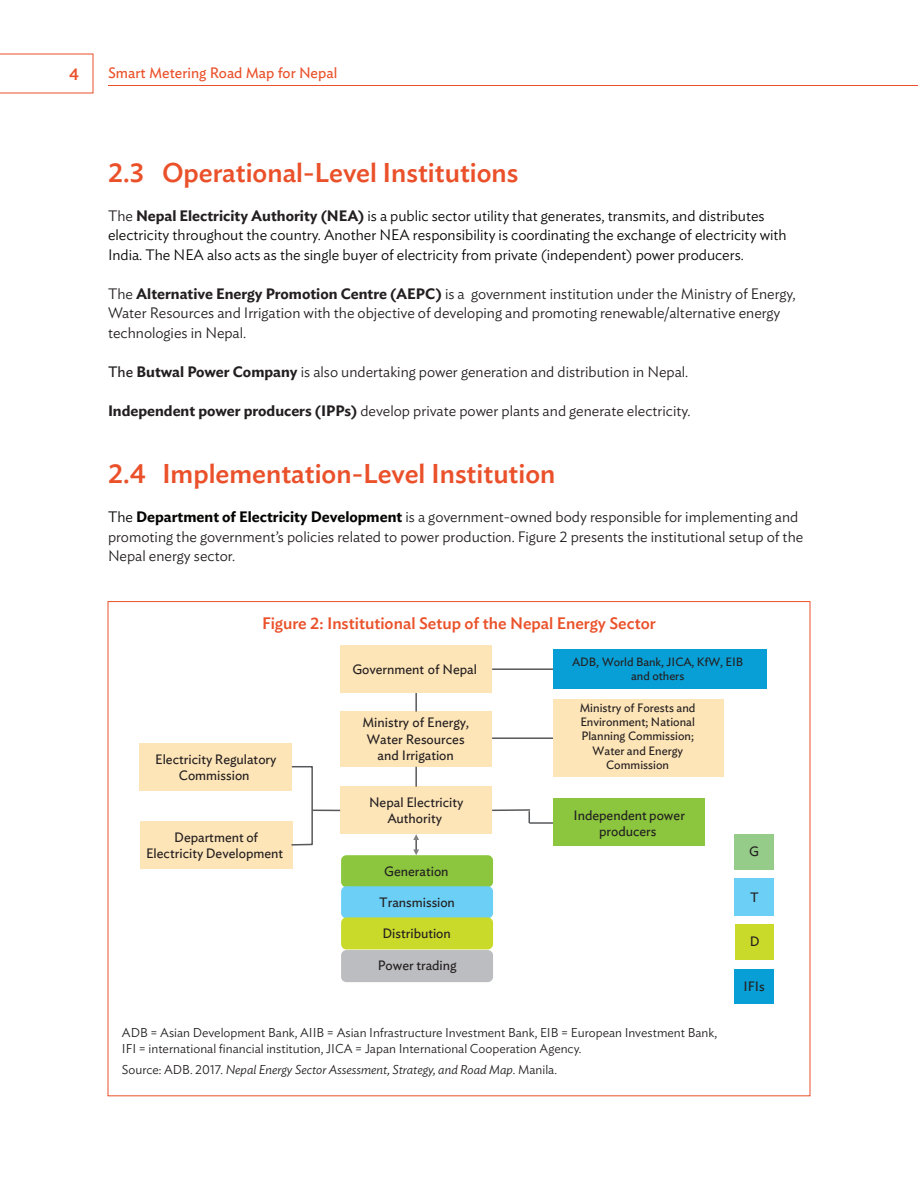
<style>
.page{position:relative;width:918px;height:1188px;background:#fff}
.page>*{position:absolute;margin:0;border:0;box-sizing:border-box;transform-origin:0 0}
.t1{font:500 27px "Ideal Sans";color:#ea512a}
.t2{font:500 16.5px "Ideal Sans";color:#ea512a}
.t3{font:300 15px/19.5px "Ideal Sans";color:#231f20}
.t4{font:300 15px/19.5px "Ideal Sans";color:#040503}
.t5{font:15px "Ideal Sans";color:#ea512a}
.t6{font:13.5px/16.2px "Ideal Sans";color:#231f20;text-align:center}
.t7{font:300 12.75px/15.3px "Ideal Sans";color:#231f20}
.t8{font:italic 300 12.75px "Ideal Sans";color:#231f20}
.t9{font:12px/14.4px "Ideal Sans";color:#231f20;text-align:center}
.t10{font:11.85px/14.2px "Ideal Sans";color:#231f20;text-align:center}
.s1{color:#231f20}
.s2{font-weight:600;color:#231f20}
.s3{font-weight:600}
.s4{font-weight:400}
.s5{color:#040503}
.s6{font-weight:600;color:#040503}
.s7{font-style:normal}
</style>
<div class="page">
<hr style="left:108px;top:85px;width:810px;height:1px;background:#ea512a">
<svg style="left:0;top:54px;width:93px;height:39px"></svg>
<div style="left:553px;top:649px;width:213px;height:40px;background:#089fd6"></div>
<div style="left:340px;top:645px;width:152px;height:48px;background:#fee5b8"></div>
<div style="left:340px;top:712px;width:152px;height:55px;background:#fee5b8"></div>
<div style="left:340px;top:787px;width:152px;height:47px;background:#fee5b8"></div>
<div style="left:341px;top:855px;width:152px;height:32px;background:#8bc63e;border-radius:5px"></div>
<div style="left:341px;top:886px;width:152px;height:32px;background:#6bcff6;border-radius:5px"></div>
<div style="left:341px;top:917px;width:152px;height:32px;background:#c9da2b;border-radius:5px"></div>
<div style="left:341px;top:950px;width:152px;height:32px;background:#bcbdc0;border-radius:5px"></div>
<div style="left:140px;top:821px;width:152px;height:48px;background:#fee5b8"></div>
<div style="left:140px;top:743px;width:152px;height:47px;background:#fee5b8"></div>
<div style="left:553px;top:799px;width:152px;height:47px;background:#8bc63e"></div>
<div style="left:553px;top:699px;width:171px;height:78px;background:#fee5b8"></div>
<div style="left:734px;top:834px;width:40px;height:36px;background:#95cc89"></div>
<div style="left:734px;top:879px;width:40px;height:37px;background:#6bcff6"></div>
<div style="left:735px;top:925px;width:39px;height:35px;background:#c9da2b"></div>
<div style="left:734px;top:969px;width:39px;height:35px;background:#089fd6"></div>
<svg style="left:313px;top:810px;width:27px;height:1px"></svg>
<div style="left:291px;top:766px;width:22px;height:80px;border:2px solid #57585a"></div>
<hr style="left:492px;top:737px;width:61px;height:2px;background:#57585a">
<hr style="left:492px;top:809px;width:38px;height:2px;background:#57585a">
<hr style="left:529px;top:822px;width:24px;height:2px;background:#57585a">
<svg style="left:415px;top:693px;width:2px;height:19px"></svg>
<hr style="left:415px;top:767px;width:2px;height:20px;background:#57585a">
<svg style="left:492px;top:668px;width:61px;height:2px"></svg>
<svg style="left:413px;top:834px;width:6px;height:21px"></svg>
<p class="t2" style="left:69px;top:62px;width:11px">4</p>
<p class="t5" style="left:108px;top:61px;width:231px">Smart Metering Road Map for Nepal</p>
<h1 class="t1" style="left:108px;top:152px;width:412px">2.3 Operational-Level Institutions</h1>
<p class="t4" style="left:108px;top:205px;width:680px"><span class="s1">The</span> <span class="s2">Nepal Electricity Authority (NEA)</span> is a public sector utility that generates, transmits, and distributes electricity throughout the country. Another NEA responsibility is coordinating the exchange of electricity with<br>India. The NEA also acts as the single buyer of electricity from private (independent) power producers.</p>
<p class="t3" style="left:108px;top:283px;width:689px">The <span class="s3">Alternative Energy Promotion Centre (AEPC)</span> is a government institution under the Ministry of Energy,<br>Water Resources and Irrigation with the objective of developing and promoting renewable/alternative energy technologies in Nepal.</p>
<p class="t3" style="left:108px;top:361px;width:582px"><span class="s4">The</span> <span class="s3">Butwal Power Company</span> is also undertaking power generation and distribution in Nepal.</p>
<p class="t3" style="left:108px;top:400px;width:584px"><span class="s3">Independent power producers (IPPs)</span> develop private power plants and generate electricity.</p>
<h1 class="t1" style="left:108px;top:453px;width:449px">2.4 Implementation-Level Institution</h1>
<p class="t3" style="left:108px;top:506px;width:697px"><span class="s5">The</span> <span class="s6">Department of Electricity Development</span> is a government-owned body responsible for implementing and promoting the government’s policies related to power production. Figure 2 presents the institutional setup of the<br>Nepal energy sector.</p>
<p class="t2" style="left:262px;top:610px;width:395px">Figure 2: Institutional Setup of the Nepal Energy Sector</p>
<p class="t6" style="left:352px;top:660px;width:126px">Government of Nepal</p>
<p class="t10" style="left:572px;top:654px;width:172px">ADB, World Bank, JICA, KfW, EIB and others</p>
<p class="t6" style="left:155px;top:750px;width:123px">Electricity Regulatory<br>Commission</p>
<p class="t6" style="left:146px;top:828px;width:138px">Department of<br>Electricity Development</p>
<p class="t6" style="left:362px;top:714px;width:108px">Ministry of Energy,<br>Water Resources and Irrigation</p>
<p class="t6" style="left:369px;top:793px;width:96px">Nepal Electricity<br>Authority</p>
<p class="t6" style="left:384px;top:862px;width:66px">Generation</p>
<p class="t6" style="left:379px;top:893px;width:77px">Transmission</p>
<p class="t6" style="left:382px;top:924px;width:70px">Distribution</p>
<p class="t6" style="left:378px;top:957px;width:80px">Power trading</p>
<p class="t9" style="left:580px;top:699px;width:117px">Ministry of Forests and<br>Environment; National<br>Planning Commission;<br>Water and Energy<br>Commission</p>
<p class="t6" style="left:573px;top:806px;width:113px">Independent power producers</p>
<p class="t7" style="left:122px;top:1024px;width:597px">ADB = Asian Development Bank, AIIB = Asian Infrastructure Investment Bank, EIB = European Investment Bank,<br>IFI = international financial institution, JICA = Japan International Cooperation Agency.</p>
<p class="t8" style="left:122px;top:1060px;width:437px"><span class="s7">Source: ADB. 2017.</span> Nepal Energy Sector Assessment, Strategy, and Road Map<span class="s7">. Manila.</span></p>
<p class="t6" style="left:749px;top:842px;width:11px">G</p>
<p class="t6" style="left:750px;top:888px;width:10px">T</p>
<p class="t6" style="left:750px;top:932px;width:11px">D</p>
<p class="t6" style="left:744px;top:977px;width:23px">IFIs</p>
</div>
